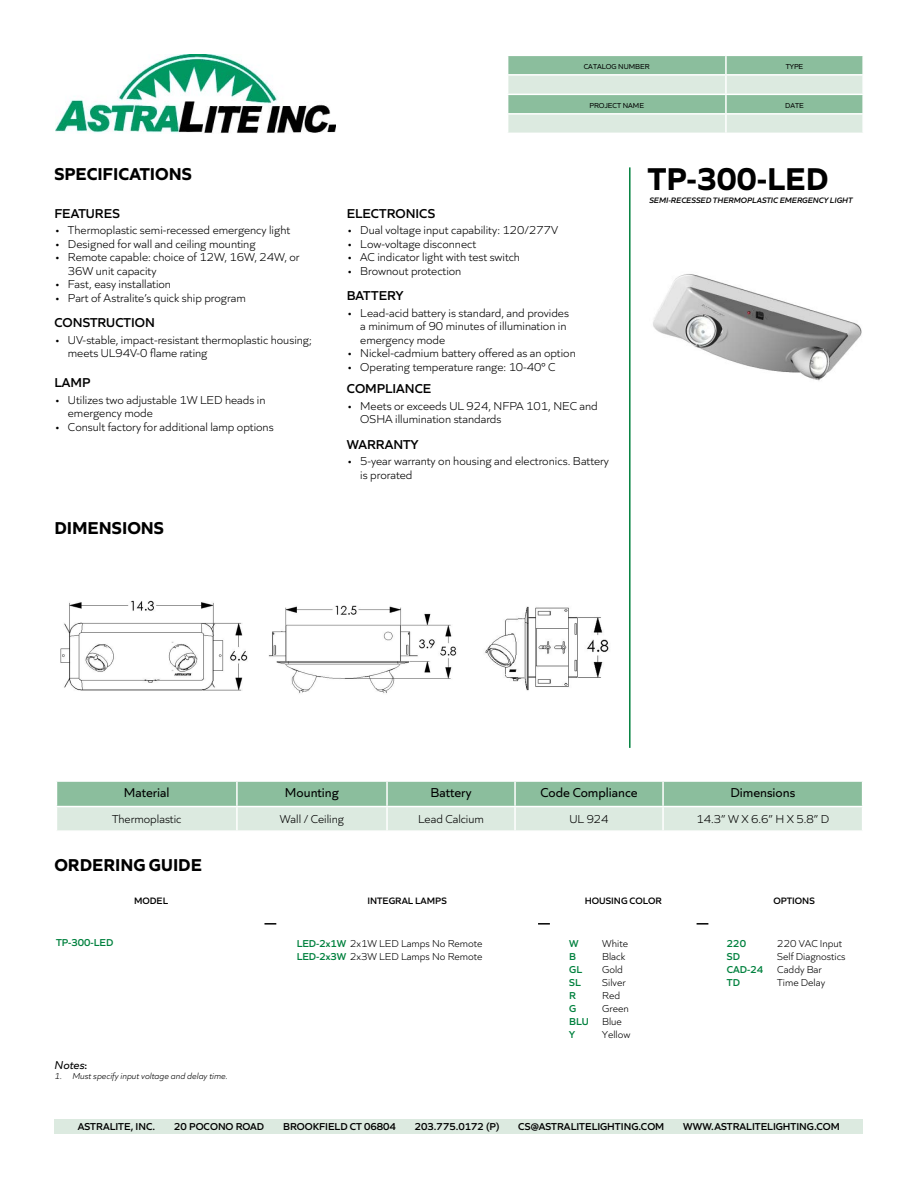
<style>
.page{position:relative;width:918px;height:1188px;background:#fff}
.page>*{position:absolute;margin:0;border:0;box-sizing:border-box;transform-origin:0 0}
.t1{font:700 33px "Quiet Sans";color:#000}
.t2{font:700 18px "Quiet Sans";color:#000}
.t3{font:600 13.5px "Quiet Sans";color:#000}
.t4{font:13.5px "Quiet Sans";color:#000}
.t5{font:300 12px/13.5px "Quiet Sans";color:#000}
.t6{font:italic 12px "Quiet Sans";color:#000}
.t7{font:300 10.5px/13px "Quiet Sans";color:#000}
.t8{font:600 10.5px "Quiet Sans";color:#000}
.t9{font:600 10.5px "Quiet Sans";color:#00813e}
.t10{font:600 9.75px "Quiet Sans";color:#000}
.t11{font:italic 300 9px "Quiet Sans";color:#000}
.t12{font:italic 600 8.25px "Quiet Sans";color:#000}
.t13{font:7.5px "Quiet Sans";color:#000}
.s1{font-weight:600;color:#00813e}
.s2{font-weight:600;font-style:normal;font-size:10.5px}
</style>
<div class="page">
<img style="left:653px;top:274px;width:209px;height:107px">
<svg style="left:56px;top:781px;width:807px;height:49px"></svg>
<div style="left:55px;top:1119px;width:808px;height:15px;background:#dceae0"></div>
<hr style="left:629px;top:167px;width:2px;height:581px;background:#00813e">
<svg style="left:264px;top:923px;width:12px;height:2px"></svg>
<svg style="left:538px;top:923px;width:12px;height:2px"></svg>
<svg style="left:697px;top:923px;width:11px;height:2px"></svg>
<img style="left:55px;top:54px;width:280px;height:79px">
<svg style="left:508px;top:56px;width:355px;height:77px"></svg>
<img style="left:60px;top:600px;width:188px;height:91px">
<img style="left:485px;top:606px;width:124px;height:85px">
<img style="left:268px;top:605px;width:189px;height:89px">
<h2 class="t2" style="left:54px;top:160px;width:139px">SPECIFICATIONS</h2>
<p class="t3" style="left:54px;top:203px;width:67px">FEATURES</p>
<p class="t5" style="left:54px;top:223px;width:237px">• Thermoplastic semi-recessed emergency light</p>
<p class="t5" style="left:54px;top:236px;width:203px">• Designed for wall and ceiling mounting</p>
<p class="t5" style="left:68px;top:250px;width:233px;text-indent:-14px">• Remote capable: choice of 12W, 16W, 24W, or<br>36W unit capacity</p>
<p class="t5" style="left:54px;top:277px;width:118px">• Fast, easy installation</p>
<p class="t5" style="left:54px;top:290px;width:193px">• Part of Astralite’s quick ship program</p>
<p class="t3" style="left:54px;top:312px;width:102px">CONSTRUCTION</p>
<p class="t5" style="left:68px;top:332px;width:246px;text-indent:-14px">• UV-stable, impact-resistant thermoplastic housing; meets UL94V-0 flame rating</p>
<p class="t3" style="left:54px;top:372px;width:38px">LAMP</p>
<p class="t5" style="left:68px;top:392px;width:199px;text-indent:-14px">• Utilizes two adjustable 1W LED heads in emergency mode</p>
<p class="t5" style="left:54px;top:419px;width:221px">• Consult factory for additional lamp options</p>
<h2 class="t2" style="left:54px;top:514px;width:111px">DIMENSIONS</h2>
<p class="t13" style="left:584px;top:61px;width:67px">CATALOG NUMBER</p>
<p class="t13" style="left:786px;top:61px;width:19px">TYPE</p>
<p class="t13" style="left:589px;top:100px;width:56px">PROJECT NAME</p>
<p class="t13" style="left:785px;top:100px;width:20px">DATE</p>
<p class="t3" style="left:347px;top:203px;width:90px">ELECTRONICS</p>
<p class="t5" style="left:347px;top:223px;width:213px">• Dual voltage input capability: 120/277V</p>
<p class="t5" style="left:347px;top:236px;width:131px">• Low-voltage disconnect</p>
<p class="t5" style="left:347px;top:250px;width:175px">• AC indicator light with test switch</p>
<p class="t5" style="left:347px;top:263px;width:116px">• Brownout protection</p>
<p class="t3" style="left:347px;top:285px;width:58px">BATTERY</p>
<p class="t5" style="left:360px;top:305px;width:210px;text-indent:-14px">• Lead-acid battery is standard, and provides a minimum of 90 minutes of illumination in emergency mode</p>
<p class="t5" style="left:347px;top:346px;width:231px">• Nickel-cadmium battery offered as an option</p>
<p class="t5" style="left:347px;top:359px;width:210px">• Operating temperature range: 10-40° C</p>
<p class="t3" style="left:347px;top:378px;width:86px">COMPLIANCE</p>
<p class="t5" style="left:360px;top:398px;width:239px;text-indent:-14px">• Meets or exceeds UL 924, NFPA 101, NEC and<br>OSHA illumination standards</p>
<p class="t3" style="left:347px;top:434px;width:73px">WARRANTY</p>
<p class="t5" style="left:360px;top:454px;width:250px;text-indent:-14px">• 5-year warranty on housing and electronics. Battery is prorated</p>
<h1 class="t1" style="left:648px;top:153px;width:182px">TP-300-LED</h1>
<p class="t12" style="left:649px;top:194px;width:205px">SEMI-RECESSED THERMOPLASTIC EMERGENCY LIGHT</p>
<p class="t4" style="left:124px;top:783px;width:47px">Material</p>
<p class="t4" style="left:285px;top:783px;width:56px">Mounting</p>
<p class="t4" style="left:431px;top:783px;width:42px">Battery</p>
<p class="t4" style="left:540px;top:783px;width:99px">Code Compliance</p>
<p class="t4" style="left:730px;top:783px;width:66px">Dimensions</p>
<p class="t5" style="left:112px;top:811px;width:71px">Thermoplastic</p>
<p class="t5" style="left:280px;top:811px;width:66px">Wall / Ceiling</p>
<p class="t5" style="left:418px;top:811px;width:67px">Lead Calcium</p>
<p class="t5" style="left:570px;top:811px;width:41px">UL 924</p>
<p class="t5" style="left:696px;top:811px;width:134px">14.3” W X 6.6” H X 5.8” D</p>
<h2 class="t2" style="left:54px;top:850px;width:149px">ORDERING GUIDE</h2>
<p class="t10" style="left:134px;top:894px;width:35px">MODEL</p>
<p class="t10" style="left:367px;top:894px;width:81px">INTEGRAL LAMPS</p>
<p class="t10" style="left:773px;top:894px;width:43px">OPTIONS</p>
<p class="t10" style="left:585px;top:894px;width:79px">HOUSING COLOR</p>
<p class="t9" style="left:56px;top:934px;width:59px">TP-300-LED</p>
<p class="t7" style="left:297px;top:936px;width:187px"><span class="s1">LED-2x1W</span> 2x1W LED Lamps No Remote<br><span class="s1">LED-2x3W</span> 2x3W LED Lamps No Remote</p>
<p class="t9" style="left:727px;top:936px;width:21px">220</p>
<p class="t7" style="left:777px;top:936px;width:66px">220 VAC Input</p>
<p class="t9" style="left:569px;top:936px;width:11px">W</p>
<p class="t7" style="left:602px;top:936px;width:27px">White</p>
<p class="t9" style="left:569px;top:949px;width:8px">B</p>
<p class="t7" style="left:602px;top:949px;width:24px">Black</p>
<p class="t9" style="left:569px;top:962px;width:14px">GL</p>
<p class="t7" style="left:602px;top:962px;width:22px">Gold</p>
<p class="t9" style="left:569px;top:975px;width:13px">SL</p>
<p class="t7" style="left:602px;top:976px;width:25px">Silver</p>
<p class="t9" style="left:569px;top:988px;width:8px">R</p>
<p class="t7" style="left:602px;top:989px;width:19px">Red</p>
<p class="t9" style="left:569px;top:1001px;width:9px">G</p>
<p class="t7" style="left:602px;top:1002px;width:28px">Green</p>
<p class="t9" style="left:569px;top:1014px;width:21px">BLU</p>
<p class="t7" style="left:602px;top:1015px;width:21px">Blue</p>
<p class="t9" style="left:569px;top:1027px;width:7px">Y</p>
<p class="t7" style="left:602px;top:1028px;width:30px">Yellow</p>
<p class="t9" style="left:727px;top:949px;width:15px">SD</p>
<p class="t7" style="left:777px;top:949px;width:70px">Self Diagnostics</p>
<p class="t9" style="left:727px;top:962px;width:38px">CAD-24</p>
<p class="t7" style="left:777px;top:962px;width:46px">Caddy Bar</p>
<p class="t9" style="left:727px;top:975px;width:15px">TD</p>
<p class="t7" style="left:777px;top:976px;width:49px">Time Delay</p>
<p class="t6" style="left:55px;top:1056px;width:34px">Notes<span class="s2">:</span></p>
<p class="t11" style="left:55px;top:1069px;width:175px">1. Must specify input voltage and delay time.</p>
<p class="t8" style="left:78px;top:1119px;width:79px">ASTRALITE, INC.</p>
<p class="t8" style="left:174px;top:1119px;width:92px">20 POCONO ROAD</p>
<p class="t8" style="left:283px;top:1119px;width:114px">BROOKFIELD CT 06804</p>
<p class="t8" style="left:415px;top:1119px;width:86px">203.775.0172 (P)</p>
<p class="t8" style="left:518px;top:1119px;width:148px">CS@ASTRALITELIGHTING.COM</p>
<p class="t8" style="left:683px;top:1119px;width:158px">WWW.ASTRALITELIGHTING.COM</p>
</div>
